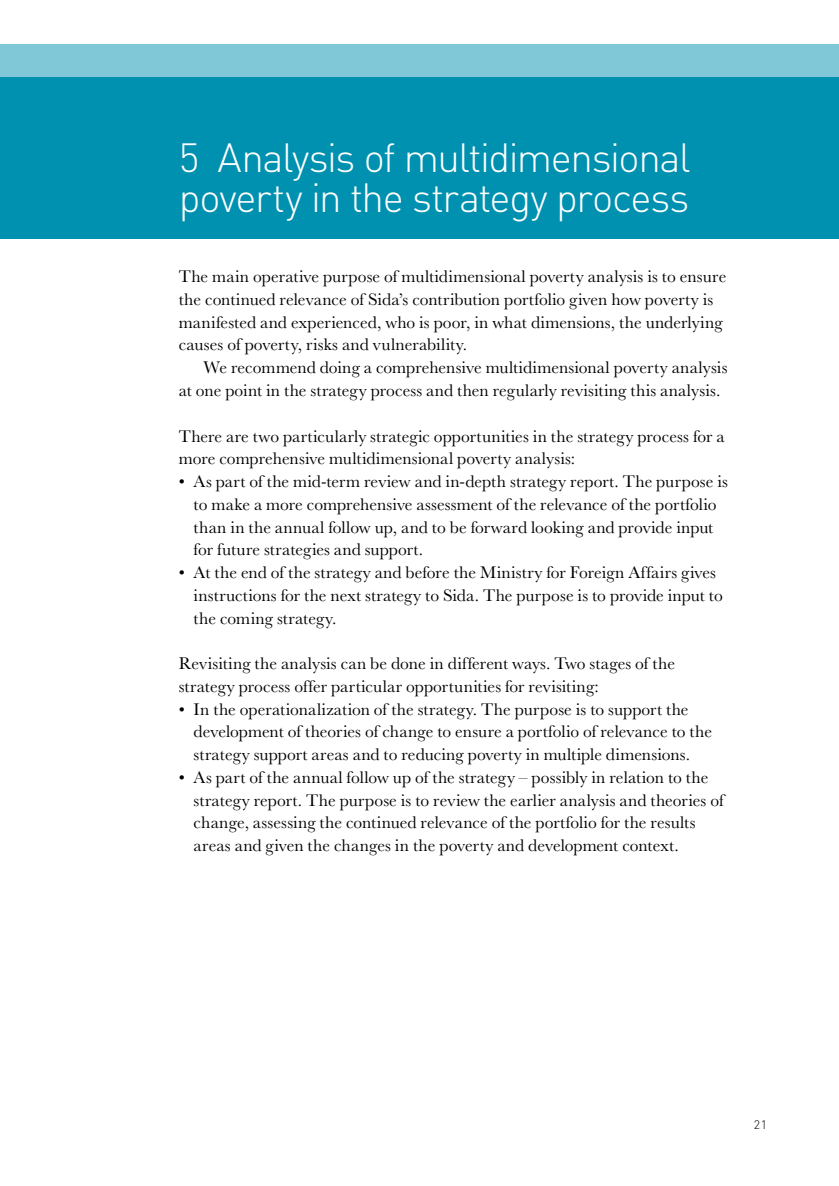
<style>
.page{position:relative;width:839px;height:1186px;background:#fff}
.page>*{position:absolute;margin:0;border:0;box-sizing:border-box;transform-origin:0 0}
._1_kapitelrubrik{font:300 40.25px/40.2px "DIN Pro";letter-spacing:-.035em;color:#fff}
.bröd{font:17.5px/22.8px "Baskerville MT Std";letter-spacing:.005em;color:#000}
.bröd_indrag{font:17.5px/22.8px "Baskerville MT Std";letter-spacing:.005em;color:#000}
.t1{font:300 12.25px "DIN Pro";color:#000}
</style>
<div class="page">
<div style="left:0;top:77px;width:838px;height:161px;background:#0091b0"></div>
<div style="left:0;top:45px;width:838px;height:32px;background:#80c7d8"></div>
<h1 class="_1_kapitelrubrik" style="left:179px;top:136px;width:513px">5 Analysis of multidimensional poverty in the strategy process</h1>
<p class="bröd" style="left:179px;top:265px;width:549px">The main operative purpose of multidimensional poverty analysis is to ensure the continued relevance of Sida’s contribution portfolio given how poverty is manifested and experienced, who is poor, in what dimensions, the underlying causes of poverty, risks and vulnerability.</p>
<p class="bröd_indrag" style="left:179px;top:356px;width:550px;text-indent:25px">We recommend doing a comprehensive multidimensional poverty analysis at one point in the strategy process and then regularly revisiting this analysis.</p>
<p class="bröd" style="left:179px;top:424px;width:547px">There are two particularly strategic opportunities in the strategy process for a more comprehensive multidimensional poverty analysis:</p>
<p class="bröd" style="left:193px;top:470px;width:535px;text-indent:-15px">• As part of the mid-term review and in-depth strategy report. The purpose is to make a more comprehensive assessment of the relevance of the portfolio than in the annual follow up, and to be forward looking and provide input for future strategies and support.</p>
<p class="bröd" style="left:193px;top:561px;width:530px;text-indent:-15px">• At the end of the strategy and before the Ministry for Foreign Affairs gives instructions for the next strategy to Sida. The purpose is to provide input to the coming strategy.</p>
<p class="bröd" style="left:179px;top:652px;width:497px">Revisiting the analysis can be done in different ways. Two stages of the strategy process offer particular opportunities for revisiting:</p>
<p class="bröd" style="left:193px;top:697px;width:520px;text-indent:-15px">• In the operationalization of the strategy. The purpose is to support the development of theories of change to ensure a portfolio of relevance to the strategy support areas and to reducing poverty in multiple dimensions.</p>
<p class="bröd" style="left:193px;top:766px;width:531px;text-indent:-15px">• As part of the annual follow up of the strategy – possibly in relation to the strategy report. The purpose is to review the earlier analysis and theories of change, assessing the continued relevance of the portfolio for the results areas and given the changes in the poverty and development context.</p>
<p class="t1" style="left:753px;top:1116px;width:15px">21</p>
</div>
